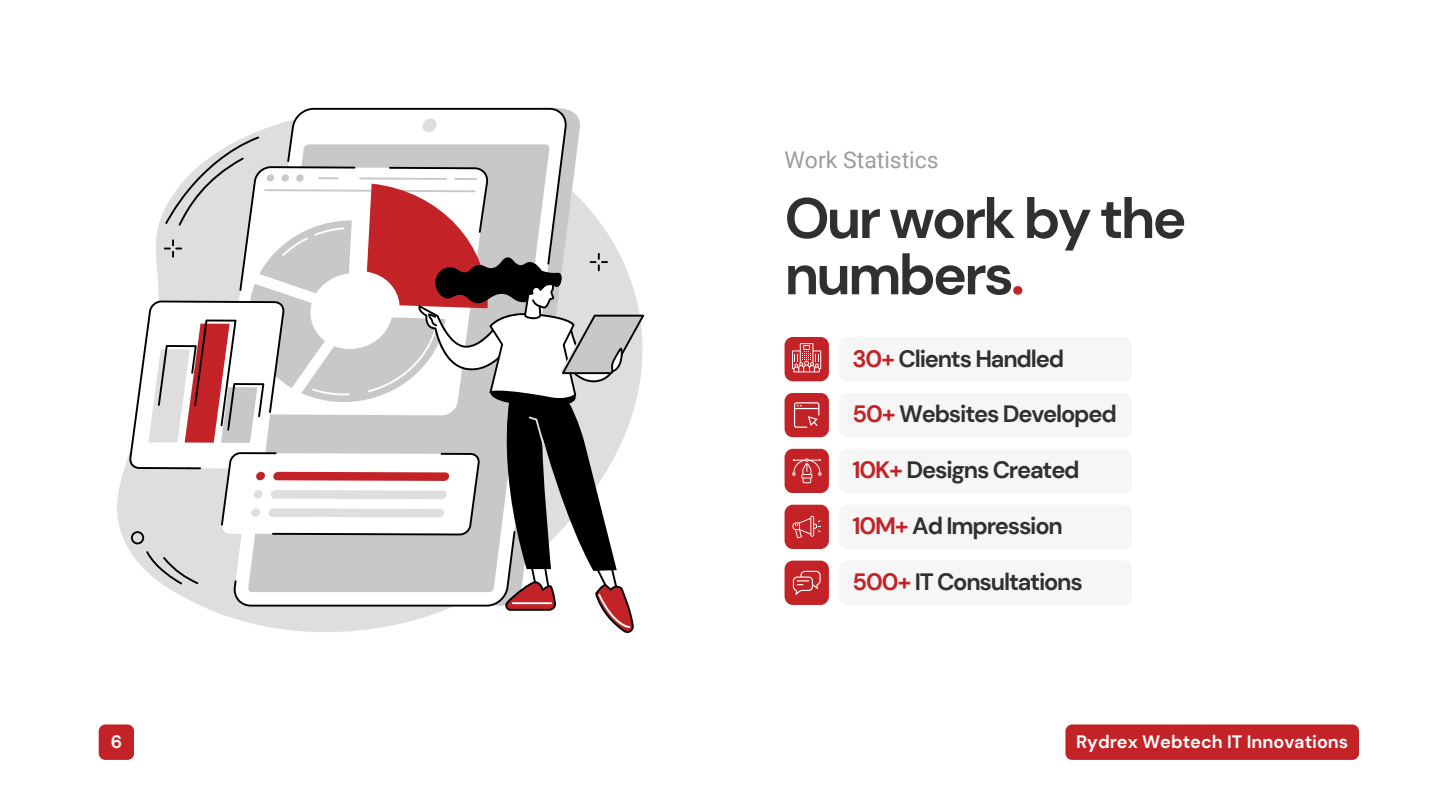
<style>
.page{position:relative;width:1440px;height:810px;background:#fff}
.page>*{position:absolute;margin:0;border:0;box-sizing:border-box;transform-origin:0 0}
.t1{font:700 57px/56.2px "DM Sans";letter-spacing:-.05em;color:#303030}
.t2{font:700 23.7px "DM Sans";letter-spacing:-.05em;color:#303030}
.t3{font:23px "Roboto";color:#9d9d9d}
.t4{font:700 18px "DM Sans";color:#fff}
.s1{color:#c32226}
</style>
<div class="page">
<div style="left:99px;top:724px;width:35px;height:36px;background:#c32226;border-radius:7px"></div>
<svg style="left:129px;top:108px;width:515px;height:525px"></svg>
<div style="left:839px;top:393px;width:293px;height:44px;background:#f6f6f6;border-radius:8px"></div>
<div style="left:839px;top:337px;width:293px;height:44px;background:#f6f6f6;border-radius:8px"></div>
<div style="left:839px;top:449px;width:293px;height:44px;background:#f6f6f6;border-radius:8px"></div>
<div style="left:839px;top:505px;width:293px;height:44px;background:#f6f6f6;border-radius:8px"></div>
<div style="left:839px;top:561px;width:293px;height:44px;background:#f6f6f6;border-radius:8px"></div>
<div style="left:785px;top:337px;width:44px;height:44px;background:#c32226;border-radius:8px"></div>
<svg style="left:792px;top:343px;width:29px;height:29px"></svg>
<div style="left:785px;top:393px;width:44px;height:44px;background:#c32226;border-radius:8px"></div>
<div style="left:785px;top:449px;width:44px;height:44px;background:#c32226;border-radius:8px"></div>
<div style="left:785px;top:505px;width:44px;height:44px;background:#c32226;border-radius:8px"></div>
<svg style="left:792px;top:516px;width:29px;height:22px"></svg>
<div style="left:785px;top:561px;width:44px;height:44px;background:#c32226;border-radius:8px"></div>
<svg style="left:793px;top:571px;width:28px;height:24px"></svg>
<svg style="left:794px;top:402px;width:25px;height:26px"></svg>
<svg style="left:792px;top:459px;width:30px;height:24px"></svg>
<div style="left:1065px;top:724px;width:294px;height:36px;background:#c32226;border-radius:7px"></div>
<p class="t4" style="left:111px;top:730px;width:13px">6</p>
<p class="t3" style="left:785px;top:147px;width:156px">Work Statistics</p>
<p class="t1" style="left:785px;top:191px;width:404px">Our work by the numbers<span class="s1">.</span></p>
<p class="t2" style="left:853px;top:343px;width:213px"><span class="s1">30+</span> Clients Handled</p>
<p class="t2" style="left:853px;top:399px;width:266px"><span class="s1">50+</span> Websites Developed</p>
<p class="t2" style="left:853px;top:455px;width:229px"><span class="s1">10K+</span> Designs Created</p>
<p class="t2" style="left:853px;top:511px;width:212px"><span class="s1">10M+</span> Ad Impression</p>
<p class="t2" style="left:853px;top:567px;width:232px"><span class="s1">500+</span> IT Consultations</p>
<p class="t4" style="left:1076px;top:730px;width:274px">Rydrex Webtech IT Innovations</p>
</div>
